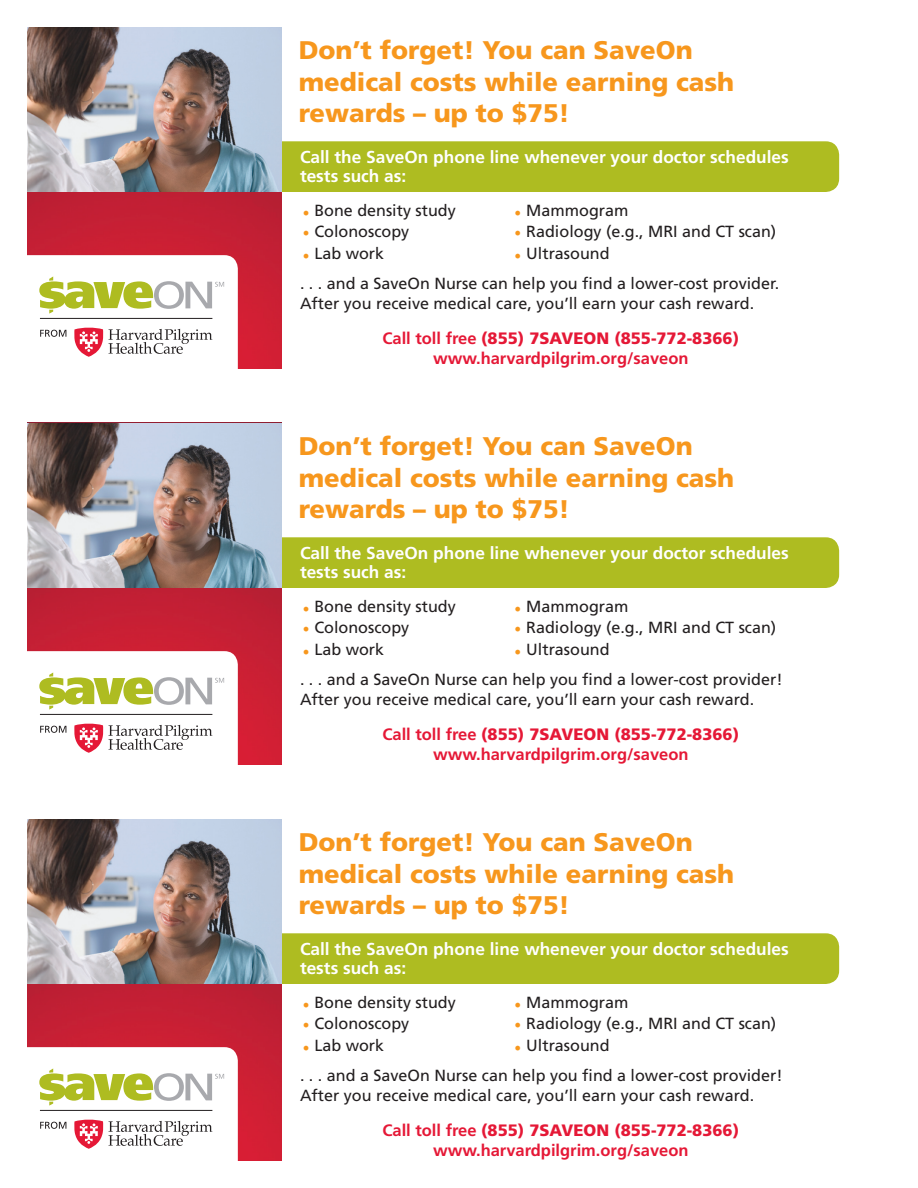
<style>
.page{position:relative;width:918px;height:1188px;background:#fff}
.page>*{position:absolute;margin:0;border:0;box-sizing:border-box;transform-origin:0 0}
.t1{font:900 25.5px/31.5px "Frutiger";color:#f7971d}
.t2{font:700 17.25px/19.5px "Frutiger";color:#fff}
.t3{font:700 16.5px/19.8px "Frutiger";color:#e51836;text-align:center}
.t4{font:16.2px/19.8px "Frutiger";color:#231f20}
.s1{color:#f7971d}
.s2{font-weight:900}
</style>
<div class="page">
<div style="left:185px;top:141px;width:654px;height:51px;background:#aebc21;border-radius:14px"></div>
<img style="left:27px;top:192px;width:254px;height:177px">
<img style="left:27px;top:27px;width:254px;height:165px">
<svg style="left:27px;top:255px;width:211px;height:114px"></svg>
<div style="left:185px;top:537px;width:654px;height:51px;background:#aebc21;border-radius:14px"></div>
<img style="left:27px;top:588px;width:254px;height:177px">
<img style="left:27px;top:423px;width:254px;height:165px">
<svg style="left:27px;top:651px;width:211px;height:114px"></svg>
<div style="left:185px;top:933px;width:654px;height:51px;background:#aebc21;border-radius:14px"></div>
<img style="left:27px;top:984px;width:254px;height:177px">
<img style="left:27px;top:819px;width:254px;height:165px">
<svg style="left:27px;top:1047px;width:211px;height:114px"></svg>
<p class="t1" style="left:299px;top:34px;width:437px">Don’t forget! You can SaveOn medical costs while earning cash rewards – up to $75!</p>
<p class="t2" style="left:300px;top:147px;width:490px">Call the SaveOn phone line whenever your doctor schedules tests such as:</p>
<p class="t4" style="left:302px;top:201px;width:155px"><span class="s1">•</span> Bone density study</p>
<p class="t4" style="left:302px;top:221px;width:108px"><span class="s1">•</span> Colonoscopy</p>
<p class="t4" style="left:302px;top:243px;width:83px"><span class="s1">•</span> Lab work</p>
<p class="t4" style="left:514px;top:201px;width:116px"><span class="s1">•</span> Mammogram</p>
<p class="t4" style="left:514px;top:221px;width:263px"><span class="s1">•</span> Radiology (e.g., MRI and CT scan)</p>
<p class="t4" style="left:514px;top:243px;width:97px"><span class="s1">•</span> Ultrasound</p>
<p class="t4" style="left:300px;top:273px;width:481px">. . . and a SaveOn Nurse can help you find a lower-cost provider.<br>After you receive medical care, you’ll earn your cash reward.</p>
<p class="t3" style="left:382px;top:329px;width:358px">Call toll free <span class="s2">(855) 7SAVEON (855-772-8366) </span>www.harvardpilgrim.org/saveon</p>
<p class="t1" style="left:299px;top:430px;width:437px">Don’t forget! You can SaveOn medical costs while earning cash rewards – up to $75!</p>
<p class="t2" style="left:300px;top:543px;width:490px">Call the SaveOn phone line whenever your doctor schedules tests such as:</p>
<p class="t4" style="left:302px;top:597px;width:155px"><span class="s1">•</span> Bone density study</p>
<p class="t4" style="left:302px;top:617px;width:108px"><span class="s1">•</span> Colonoscopy</p>
<p class="t4" style="left:302px;top:639px;width:83px"><span class="s1">•</span> Lab work</p>
<p class="t4" style="left:514px;top:597px;width:116px"><span class="s1">•</span> Mammogram</p>
<p class="t4" style="left:514px;top:617px;width:263px"><span class="s1">•</span> Radiology (e.g., MRI and CT scan)</p>
<p class="t4" style="left:514px;top:639px;width:97px"><span class="s1">•</span> Ultrasound</p>
<p class="t4" style="left:300px;top:669px;width:484px">. . . and a SaveOn Nurse can help you find a lower-cost provider!<br>After you receive medical care, you’ll earn your cash reward.</p>
<p class="t3" style="left:382px;top:725px;width:358px">Call toll free <span class="s2">(855) 7SAVEON (855-772-8366) </span>www.harvardpilgrim.org/saveon</p>
<p class="t1" style="left:299px;top:826px;width:437px">Don’t forget! You can SaveOn medical costs while earning cash rewards – up to $75!</p>
<p class="t2" style="left:300px;top:939px;width:490px">Call the SaveOn phone line whenever your doctor schedules tests such as:</p>
<p class="t4" style="left:302px;top:993px;width:155px"><span class="s1">•</span> Bone density study</p>
<p class="t4" style="left:302px;top:1013px;width:108px"><span class="s1">•</span> Colonoscopy</p>
<p class="t4" style="left:302px;top:1035px;width:83px"><span class="s1">•</span> Lab work</p>
<p class="t4" style="left:514px;top:993px;width:116px"><span class="s1">•</span> Mammogram</p>
<p class="t4" style="left:514px;top:1013px;width:263px"><span class="s1">•</span> Radiology (e.g., MRI and CT scan)</p>
<p class="t4" style="left:514px;top:1035px;width:97px"><span class="s1">•</span> Ultrasound</p>
<p class="t4" style="left:300px;top:1065px;width:484px">. . . and a SaveOn Nurse can help you find a lower-cost provider!<br>After you receive medical care, you’ll earn your cash reward.</p>
<p class="t3" style="left:382px;top:1121px;width:358px">Call toll free <span class="s2">(855) 7SAVEON (855-772-8366) </span>www.harvardpilgrim.org/saveon</p>
</div>
